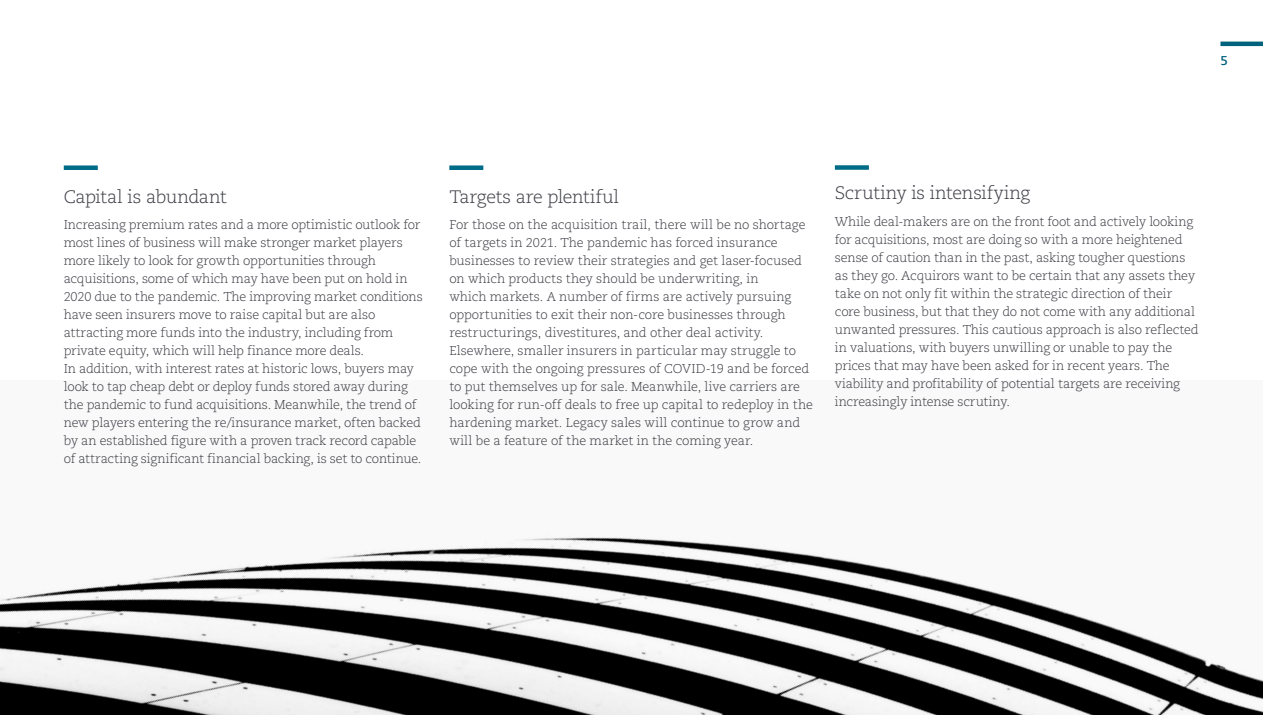
<style>
.page{position:relative;width:1263px;height:715px;background:#fff}
.page>*{position:absolute;margin:0;border:0;box-sizing:border-box;transform-origin:0 0}
.t1{font:300 18px "Caecilia";letter-spacing:-.015em;color:#3b3c43}
.t2{font:300 12.75px/18px "Caecilia";letter-spacing:-.01em;color:#3b3c43}
.t3{font:700 12.75px "Caecilia";color:#00627d}
</style>
<div class="page">
<img style="left:0;top:537px;width:1263px;height:177px">
<div style="left:64px;top:165px;width:34px;height:5px;background:#006c88"></div>
<div style="left:449px;top:165px;width:34px;height:5px;background:#006c88"></div>
<div style="left:835px;top:165px;width:34px;height:5px;background:#006c88"></div>
<hr style="left:1220px;top:42px;width:43px;height:4px;background:#00627d">
<p class="t3" style="left:1220px;top:53px;width:9px">5</p>
<h1 class="t1" style="left:64px;top:186px;width:165px">Capital is abundant</h1>
<p class="t2" style="left:64px;top:216px;width:361px">Increasing premium rates and a more optimistic outlook for most lines of business will make stronger market players more likely to look for growth opportunities through acquisitions, some of which may have been put on hold in 2020 due to the pandemic. The improving market conditions have seen insurers move to raise capital but are also attracting more funds into the industry, including from private equity, which will help finance more deals.<br>In addition, with interest rates at historic lows, buyers may look to tap cheap debt or deploy funds stored away during the pandemic to fund acquisitions. Meanwhile, the trend of new players entering the re/insurance market, often backed by an established figure with a proven track record capable of attracting significant financial backing, is set to continue.</p>
<h1 class="t1" style="left:449px;top:186px;width:171px">Targets are plentiful</h1>
<p class="t2" style="left:449px;top:216px;width:365px">For those on the acquisition trail, there will be no shortage of targets in 2021. The pandemic has forced insurance businesses to review their strategies and get laser-focused on which products they should be underwriting, in<br>which markets. A number of firms are actively pursuing opportunities to exit their non-core businesses through restructurings, divestitures, and other deal activity.<br>Elsewhere, smaller insurers in particular may struggle to cope with the ongoing pressures of COVID-19 and be forced to put themselves up for sale. Meanwhile, live carriers are looking for run-off deals to free up capital to redeploy in the hardening market. Legacy sales will continue to grow and will be a feature of the market in the coming year.</p>
<h1 class="t1" style="left:835px;top:183px;width:197px">Scrutiny is intensifying</h1>
<p class="t2" style="left:835px;top:212px;width:365px">While deal-makers are on the front foot and actively looking for acquisitions, most are doing so with a more heightened sense of caution than in the past, asking tougher questions as they go. Acquirors want to be certain that any assets they take on not only fit within the strategic direction of their core business, but that they do not come with any additional unwanted pressures. This cautious approach is also reflected in valuations, with buyers unwilling or unable to pay the prices that may have been asked for in recent years. The viability and profitability of potential targets are receiving increasingly intense scrutiny.</p>
</div>
